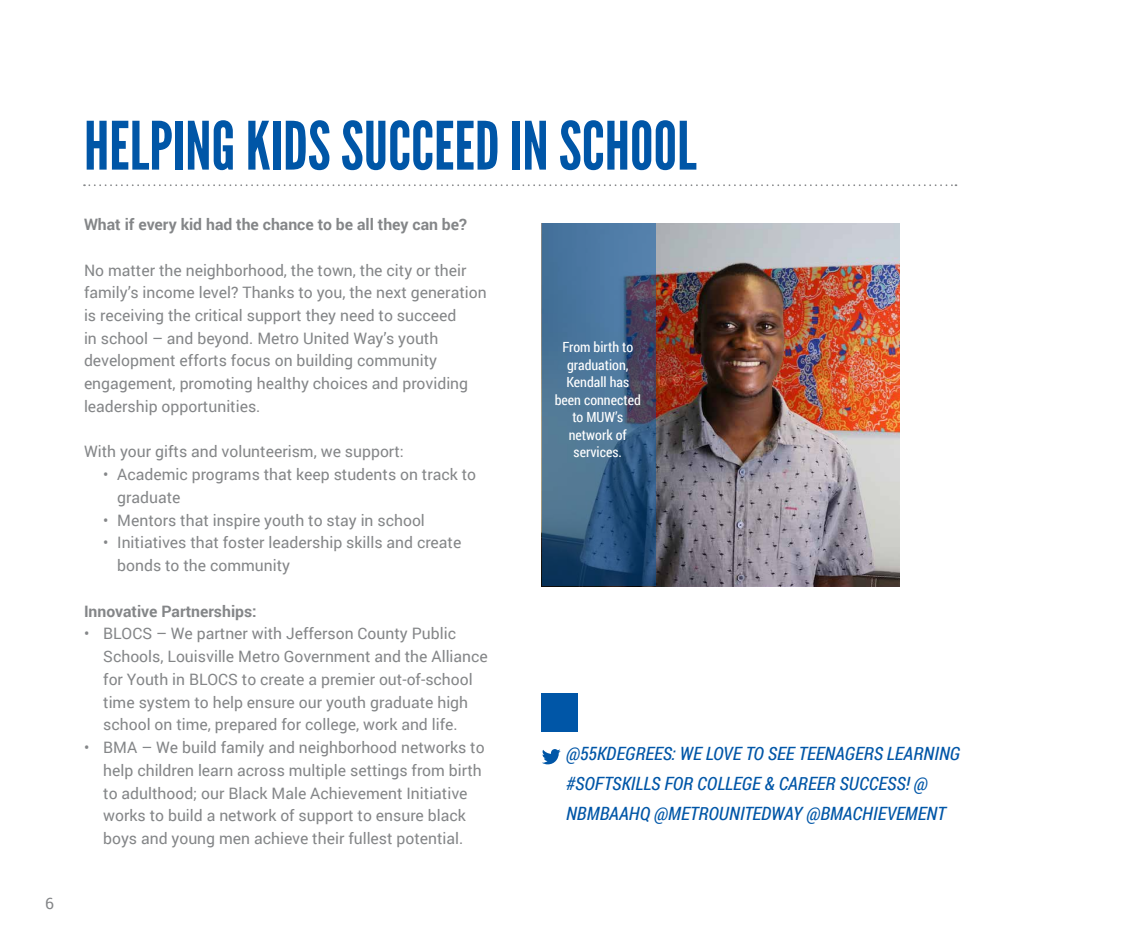
<style>
.page{position:relative;width:1134px;height:945px;background:#fff}
.page>*{position:absolute;margin:0;border:0;box-sizing:border-box;transform-origin:0 0}
.t1{font:66.5px "League Gothic";color:#0056a7}
.t2{font:italic 18.38px/29.9px "Roboto Condensed";color:#0056a7}
.t3{font:15.75px/22.8px "Roboto";color:#848688}
.t4{font:700 15.75px "Roboto";color:#848688}
.t5{font:14px/17.5px "Roboto Condensed";color:#fff;text-align:center}
</style>
<div class="page">
<img style="left:655px;top:223px;width:244px;height:363px">
<svg style="left:84px;top:184px;width:873px;height:2px"></svg>
<div style="left:542px;top:693px;width:36px;height:38px;background:#0056a7"></div>
<svg style="left:542px;top:749px;width:19px;height:15px"></svg>
<svg style="left:542px;top:223px;width:113px;height:363px;background:#406489"></svg>
<p class="t3" style="left:45px;top:892px;width:10px">6</p>
<h1 class="t1" style="left:84px;top:106px;width:614px">HELPING KIDS SUCCEED IN SCHOOL</h1>
<p class="t4" style="left:84px;top:213px;width:385px">What if every kid had the chance to be all they can be?</p>
<p class="t3" style="left:84px;top:258px;width:404px">No matter the neighborhood, the town, the city or their family’s income level? Thanks to you, the next generation is receiving the critical support they need to succeed<br>in school – and beyond. Metro United Way’s youth development efforts focus on building community engagement, promoting healthy choices and providing leadership opportunities.</p>
<p class="t3" style="left:84px;top:440px;width:321px">With your gifts and volunteerism, we support:</p>
<p class="t3" style="left:117px;top:463px;width:361px;text-indent:-14px">• Academic programs that keep students on track to graduate</p>
<p class="t3" style="left:103px;top:508px;width:323px">• Mentors that inspire youth to stay in school</p>
<p class="t3" style="left:117px;top:531px;width:346px;text-indent:-14px">• Initiatives that foster leadership skills and create bonds to the community</p>
<p class="t4" style="left:84px;top:600px;width:174px">Innovative Partnerships:</p>
<p class="t3" style="left:103px;top:622px;width:386px;text-indent:-19px">• BLOCS – We partner with Jefferson County Public Schools, Louisville Metro Government and the Alliance for Youth in BLOCS to create a premier out-of-school time system to help ensure our youth graduate high school on time, prepared for college, work and life.</p>
<p class="t3" style="left:103px;top:736px;width:383px;text-indent:-19px">• BMA – We build family and neighborhood networks to help children learn across multiple settings from birth to adulthood; our Black Male Achievement Initiative works to build a network of support to ensure black boys and young men achieve their fullest potential.</p>
<p class="t2" style="left:566px;top:738px;width:396px">@55KDEGREES: WE LOVE TO SEE TEENAGERS LEARNING #SOFTSKILLS FOR COLLEGE &amp; CAREER SUCCESS! @<br>NBMBAAHQ @METROUNITEDWAY @BMACHIEVEMENT</p>
<p class="t5" style="left:555px;top:338px;width:88px">From birth to graduation,<br>Kendall has been connected to MUW’s network of services.</p>
</div>
